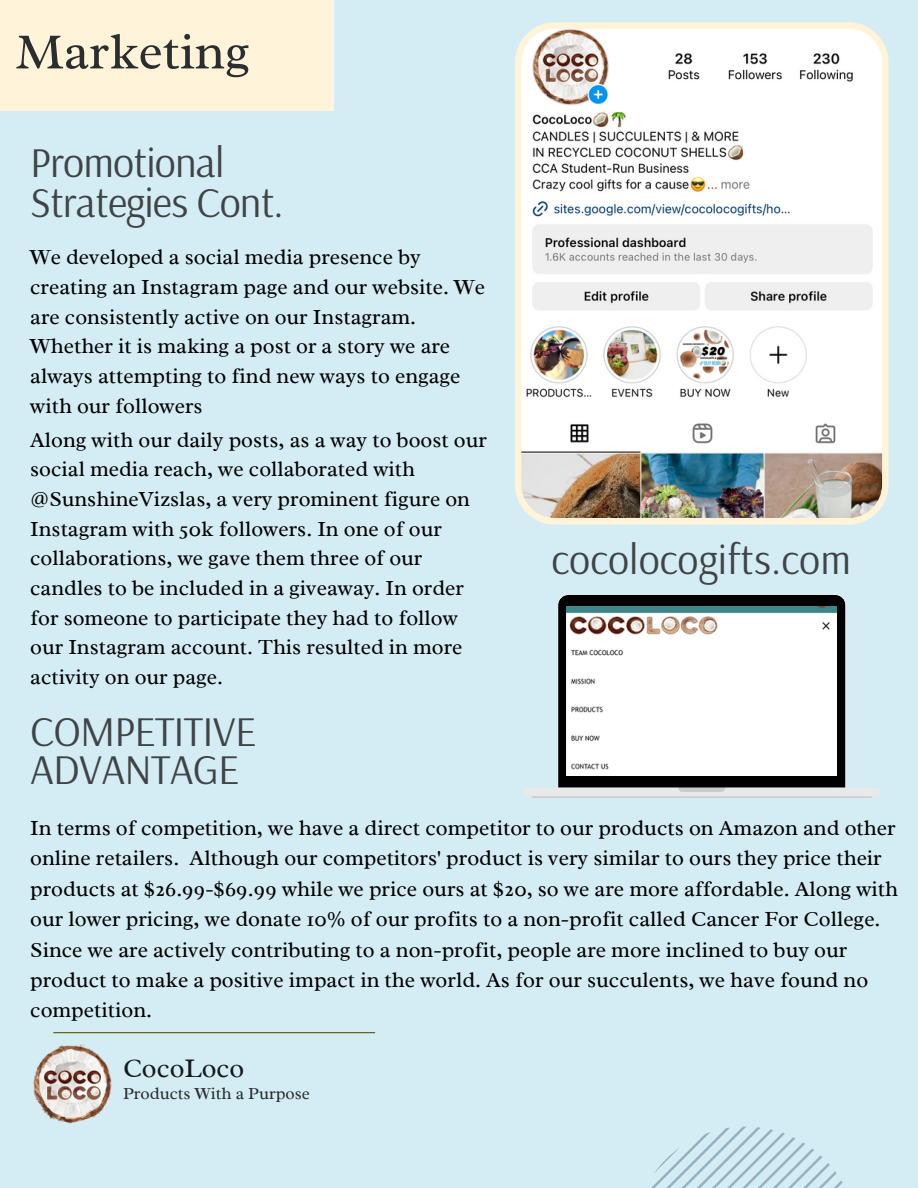
<style>
.page{position:relative;width:918px;height:1188px;background:#d4edf4}
.page>*{position:absolute;margin:0;border:0;box-sizing:border-box;transform-origin:0 0}
.t1{font:51.45px "Radley";color:#2a2e30}
.t2{font:42.15px/40.5px "Arsenal";letter-spacing:-.02em;color:#404446}
.t3{font:42.15px "Arsenal";color:#404446}
.t4{font:27.3px "Radley";color:#16191b}
.t5{font:21.9px/29.7px "Radley";color:#000}
.t6{font:17.1px "Radley";color:#2a2e30}
</style>
<div class="page">
<div style="left:0;top:0;width:333px;height:111px;background:#fff3d9"></div>
<svg style="left:651px;top:1127px;width:192px;height:61px"></svg>
<img style="left:33px;top:1044px;width:79px;height:80px">
<svg style="left:515px;top:22px;width:374px;height:503px;background:#e2e1dd"></svg>
<hr style="left:53px;top:1032px;width:322px;height:1px;background:#605403">
<svg style="left:524px;top:594px;width:356px;height:202px"></svg>
<svg style="left:531px;top:788px;width:341px;height:10px;background:#e2e2e3"></svg>
<img style="left:567px;top:606px;width:270px;height:169px">
<h1 class="t1" style="left:15px;top:19px;width:236px">Marketing</h1>
<h2 class="t2" style="left:30px;top:141px;width:255px">Promotional<br>Strategies Cont.</h2>
<p class="t5" style="left:30px;top:242px;width:456px">We developed a social media presence by creating an Instagram page and our website. We are consistently active on our Instagram.<br>Whether it is making a post or a story we are always attempting to find new ways to engage with our followers</p>
<p class="t5" style="left:30px;top:425px;width:458px">Along with our daily posts, as a way to boost our social media reach, we collaborated with @SunshineVizslas, a very prominent figure on Instagram with 50k followers. In one of our collaborations, we gave them three of our candles to be included in a giveaway. In order for someone to participate they had to follow our Instagram account. This resulted in more activity on our page.</p>
<h2 class="t2" style="left:30px;top:711px;width:228px;line-height:38.2px">COMPETITIVE<br>ADVANTAGE</h2>
<h2 class="t3" style="left:551px;top:532px;width:301px">cocolocogifts.com</h2>
<p class="t5" style="left:30px;top:813px;width:870px;line-height:30.3px">In terms of competition, we have a direct competitor to our products on Amazon and other online retailers. Although our competitors' product is very similar to ours they price their products at $26.99-$69.99 while we price ours at $20, so we are more affordable. Along with our lower pricing, we donate 10% of our profits to a non-profit called Cancer For College.<br>Since we are actively contributing to a non-profit, people are more inclined to buy our product to make a positive impact in the world. As for our succulents, we have found no competition.</p>
<p class="t4" style="left:123px;top:1050px;width:123px">CocoLoco</p>
<p class="t6" style="left:123px;top:1082px;width:188px">Products With a Purpose</p>
</div>
